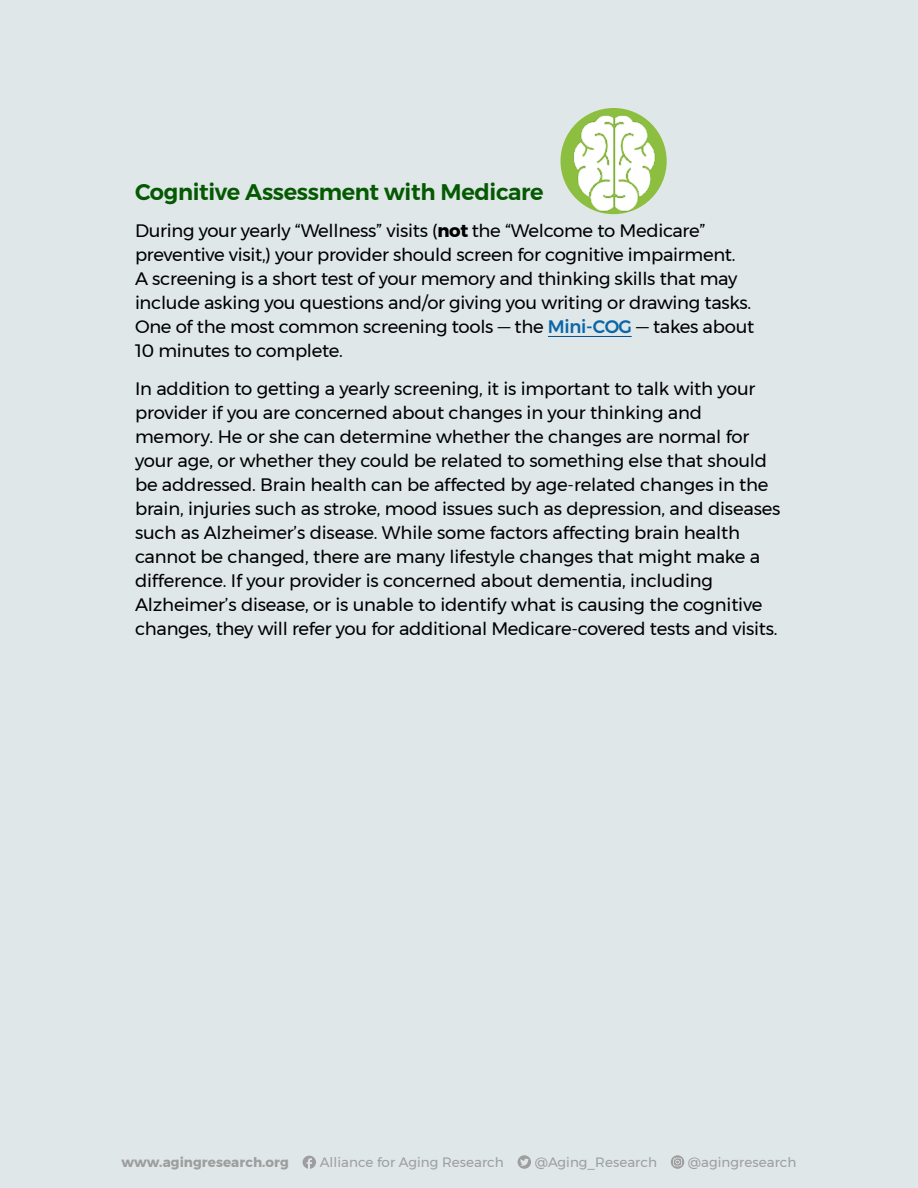
<style>
.page{position:relative;width:918px;height:1188px;background:#dfe7e8}
.page>*{position:absolute;margin:0;border:0;box-sizing:border-box;transform-origin:0 0}
.B_Head{font:600 22.5px "Montserrat";letter-spacing:-.015em;color:#055902}
.Text{font:18px/24px "Montserrat";letter-spacing:-.01em;color:#000}
.t1{font:13.5px "Montserrat";letter-spacing:.005em;color:#9e9e9e}
.t2{font:700 13.5px "Montserrat";letter-spacing:.005em;color:#9e9e9e}
.s1{font-weight:700}
.s2{font-weight:500;color:#0866a9}
</style>
<div class="page">
<hr style="left:548px;top:336px;width:84px;height:1px;background:#074f8c">
<div style="left:561px;top:108px;width:106px;height:106px;background:#8cbf3f;border-radius:50%"></div>
<img style="left:568px;top:108px;width:91px;height:106px">
<svg style="left:303px;top:1156px;width:13px;height:13px"></svg>
<svg style="left:518px;top:1155px;width:13px;height:14px"></svg>
<svg style="left:671px;top:1155px;width:13px;height:14px"></svg>
<p class="B_Head" style="left:135px;top:174px;width:410px">Cognitive Assessment with Medicare</p>
<p class="Text" style="left:135px;top:219px;width:621px">During your yearly “Wellness” visits (<span class="s1">not</span> the “Welcome to Medicare” preventive visit,) your provider should screen for cognitive impairment.<br>A screening is a short test of your memory and thinking skills that may include asking you questions and/or giving you writing or drawing tasks.<br>One of the most common screening tools — the <span class="s2">Mini-COG</span> — takes about 10 minutes to complete.</p>
<p class="Text" style="left:135px;top:376px;width:647px">In addition to getting a yearly screening, it is important to talk with your provider if you are concerned about changes in your thinking and memory. He or she can determine whether the changes are normal for your age, or whether they could be related to something else that should be addressed. Brain health can be affected by age-related changes in the brain, injuries such as stroke, mood issues such as depression, and diseases such as Alzheimer’s disease. While some factors affecting brain health cannot be changed, there are many lifestyle changes that might make a difference. If your provider is concerned about dementia, including Alzheimer’s disease, or is unable to identify what is causing the cognitive changes, they will refer you for additional Medicare-covered tests and visits.</p>
<p class="t2" style="left:121px;top:1152px;width:169px">www.agingresearch.org</p>
<p class="t1" style="left:320px;top:1152px;width:186px">Alliance for Aging Research</p>
<p class="t1" style="left:535px;top:1152px;width:124px">@Aging_Research</p>
<p class="t1" style="left:688px;top:1152px;width:110px">@agingresearch</p>
</div>
